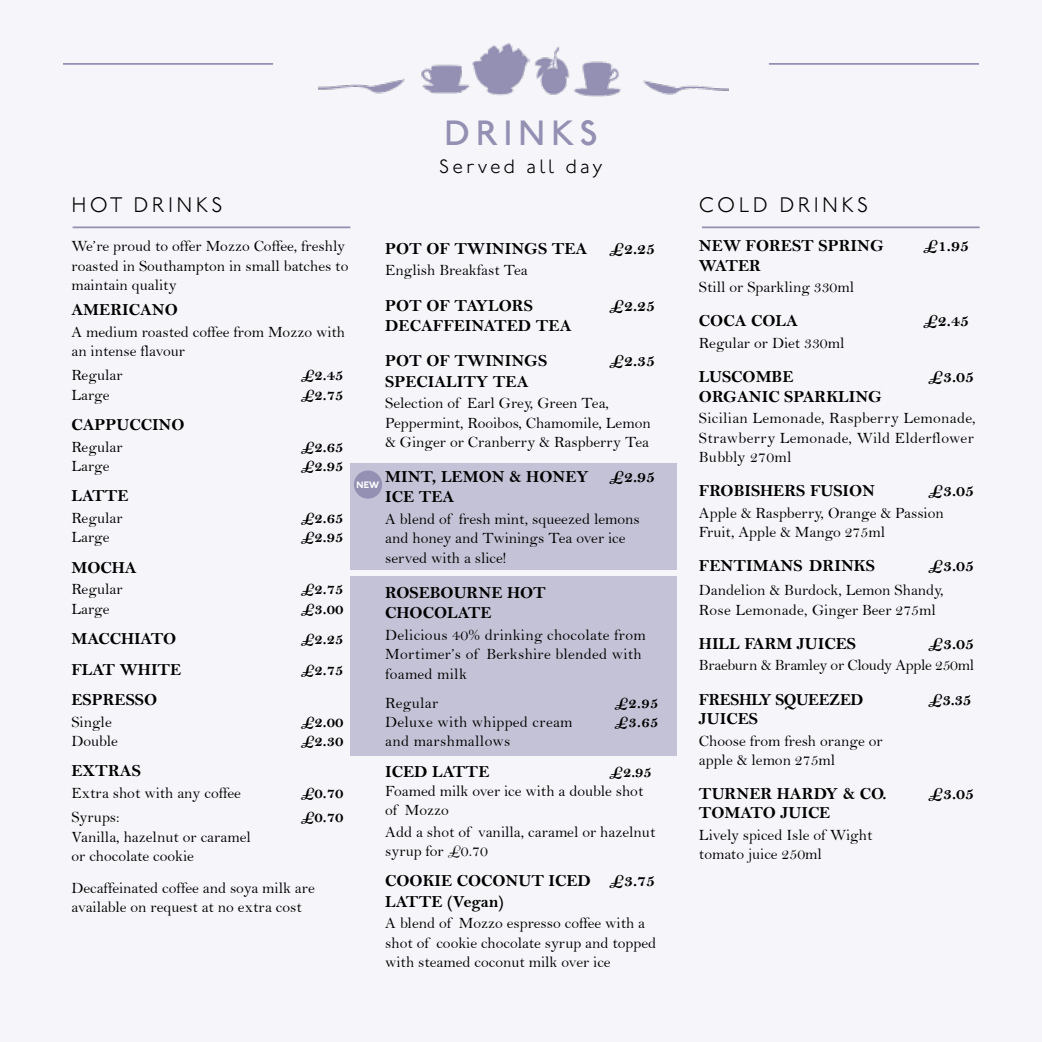
<style>
.page{position:relative;width:1042px;height:1042px;background:#f6f5f9}
.page>*{position:absolute;margin:0;border:0;box-sizing:border-box;transform-origin:0 0}
.t1{font:500 35px "P22 Underground";letter-spacing:.16em;color:#9390b3}
.t2{font:300 21px "P22 Underground";letter-spacing:.16em;color:#000}
.t3{font:300 19.25px "P22 Underground";letter-spacing:.16em;color:#000}
.t4{font:16.97px/20.3px "Bell MT Bold";color:#000}
.t5{font:16.97px "Bell MT Bold";letter-spacing:-.02em;color:#000}
.t6{font:15.75px/19.2px "Bell";color:#000}
.t7{font:15.75px/19.2px "Bell";letter-spacing:.02em;color:#000}
.t8{font:15.75px "Bell MT Bold";color:#000}
.t9{font:15.75px "Bell";letter-spacing:-.02em;color:#000}
.t10{font:800 9.28px "P22 Underground";color:#fff}
</style>
<div class="page">
<div style="left:350px;top:463px;width:327px;height:106px;background:#c4c2d6"></div>
<div style="left:354px;top:470px;width:28px;height:29px;background:#9390b3;border-radius:50%"></div>
<hr style="left:63px;top:63px;width:210px;height:2px;background:#9390b3">
<hr style="left:769px;top:63px;width:210px;height:2px;background:#9390b3">
<div style="left:350px;top:575px;width:327px;height:180px;background:#c4c2d6"></div>
<hr style="left:702px;top:226px;width:277px;height:2px;background:#9390b3">
<hr style="left:73px;top:226px;width:277px;height:2px;background:#9390b3">
<img style="left:573px;top:61px;width:48px;height:36px">
<img style="left:421px;top:64px;width:49px;height:30px">
<img style="left:643px;top:80px;width:85px;height:15px">
<img style="left:319px;top:78px;width:86px;height:16px">
<img style="left:472px;top:43px;width:57px;height:53px">
<img style="left:534px;top:46px;width:36px;height:49px">
<h2 class="t2" style="left:71px;top:193px;width:153px">HOT DRINKS</h2>
<p class="t6" style="left:71px;top:237px;width:278px">We’re proud to offer Mozzo Coffee, freshly roasted in Southampton in small batches to maintain quality</p>
<p class="t4" style="left:71px;top:299px;width:108px">AMERICANO</p>
<p class="t6" style="left:71px;top:322px;width:275px">A medium roasted coffee from Mozzo with an intense flavour</p>
<p class="t6" style="left:71px;top:366px;width:53px">Regular</p>
<p class="t8" style="left:301px;top:366px;width:44px">£2.45</p>
<p class="t6" style="left:71px;top:385px;width:40px">Large</p>
<p class="t8" style="left:301px;top:385px;width:44px">£2.75</p>
<p class="t4" style="left:71px;top:414px;width:115px">CAPPUCCINO</p>
<p class="t6" style="left:71px;top:437px;width:53px">Regular</p>
<p class="t8" style="left:301px;top:437px;width:44px">£2.65</p>
<p class="t6" style="left:71px;top:456px;width:40px">Large</p>
<p class="t8" style="left:301px;top:456px;width:44px">£2.95</p>
<p class="t4" style="left:71px;top:485px;width:59px">LATTE</p>
<p class="t6" style="left:71px;top:508px;width:53px">Regular</p>
<p class="t8" style="left:301px;top:508px;width:44px">£2.65</p>
<p class="t6" style="left:71px;top:527px;width:40px">Large</p>
<p class="t8" style="left:301px;top:528px;width:44px">£2.95</p>
<p class="t4" style="left:71px;top:557px;width:67px">MOCHA</p>
<p class="t6" style="left:71px;top:579px;width:53px">Regular</p>
<p class="t8" style="left:301px;top:580px;width:44px">£2.75</p>
<p class="t6" style="left:71px;top:599px;width:40px">Large</p>
<p class="t8" style="left:301px;top:599px;width:44px">£3.00</p>
<p class="t4" style="left:71px;top:628px;width:106px">MACCHIATO</p>
<p class="t8" style="left:301px;top:629px;width:44px">£2.25</p>
<p class="t4" style="left:71px;top:659px;width:111px">FLAT WHITE</p>
<p class="t8" style="left:301px;top:660px;width:44px">£2.75</p>
<p class="t4" style="left:71px;top:689px;width:87px">ESPRESSO</p>
<p class="t6" style="left:71px;top:712px;width:42px">Single</p>
<p class="t8" style="left:301px;top:712px;width:44px">£2.00</p>
<p class="t6" style="left:71px;top:731px;width:48px">Double</p>
<p class="t8" style="left:301px;top:731px;width:44px">£2.30</p>
<p class="t4" style="left:71px;top:761px;width:71px">EXTRAS</p>
<p class="t6" style="left:71px;top:783px;width:171px">Extra shot with any coffee</p>
<p class="t8" style="left:301px;top:783px;width:44px">£0.70</p>
<p class="t6" style="left:71px;top:807px;width:50px">Syrups:</p>
<p class="t8" style="left:301px;top:808px;width:44px">£0.70</p>
<p class="t6" style="left:71px;top:827px;width:181px">Vanilla, hazelnut or caramel or chocolate cookie</p>
<p class="t6" style="left:71px;top:878px;width:245px">Decaffeinated coffee and soya milk are available on request at no extra cost</p>
<h1 class="t1" style="left:444px;top:114px;width:155px">DRINKS</h1>
<p class="t3" style="left:439px;top:156px;width:165px">Served all day</p>
<p class="t4" style="left:385px;top:238px;width:204px">POT OF TWININGS TEA</p>
<p class="t4" style="left:609px;top:238px;width:47px">£2.25</p>
<p class="t6" style="left:385px;top:260px;width:144px">English Breakfast Tea</p>
<p class="t4" style="left:385px;top:295px;width:149px">POT OF TAYLORS</p>
<p class="t4" style="left:609px;top:295px;width:47px">£2.25</p>
<p class="t4" style="left:385px;top:308px;width:188px;line-height:35.2px">DECAFFEINATED TEA<br>POT OF TWININGS</p>
<p class="t4" style="left:609px;top:350px;width:47px">£2.35</p>
<p class="t4" style="left:385px;top:371px;width:145px">SPECIALITY TEA</p>
<p class="t6" style="left:385px;top:393px;width:267px">Selection of Earl Grey, Green Tea,<br>Peppermint, Rooibos, Chamomile, Lemon &amp; Ginger or Cranberry &amp; Raspberry Tea</p>
<p class="t4" style="left:385px;top:466px;width:271px">MINT, LEMON &amp; HONEY £2.95<br>ICE TEA</p>
<p class="t6" style="left:385px;top:509px;width:256px">A blend of fresh mint, squeezed lemons and honey and Twinings Tea over ice served with a slice!</p>
<p class="t4" style="left:385px;top:582px;width:162px">ROSEBOURNE HOT<br>CHOCOLATE</p>
<p class="t7" style="left:385px;top:625px;width:262px">Delicious 40% drinking chocolate from<br>Mortimer’s of Berkshire blended with foamed milk</p>
<p class="t7" style="left:385px;top:693px;width:55px">Regular</p>
<p class="t8" style="left:614px;top:693px;width:45px">£2.95</p>
<p class="t7" style="left:385px;top:712px;width:189px">Deluxe with whipped cream</p>
<p class="t8" style="left:614px;top:712px;width:45px">£3.65</p>
<p class="t7" style="left:385px;top:731px;width:127px">and marshmallows</p>
<p class="t4" style="left:385px;top:761px;width:106px">ICED LATTE</p>
<p class="t8" style="left:609px;top:762px;width:44px">£2.95</p>
<p class="t6" style="left:385px;top:781px;width:260px">Foamed milk over ice with a double shot of Mozzo</p>
<p class="t6" style="left:385px;top:822px;width:272px">Add a shot of vanilla, caramel or hazelnut syrup for £0.70</p>
<p class="t4" style="left:385px;top:870px;width:271px">COOKIE COCONUT ICED £3.75<br>LATTE (Vegan)</p>
<p class="t6" style="left:385px;top:914px;width:272px">A blend of Mozzo espresso coffee with a shot of cookie chocolate syrup and topped with steamed coconut milk over ice</p>
<p class="t10" style="left:356px;top:479px;width:24px">NEW</p>
<h2 class="t2" style="left:699px;top:193px;width:171px">COLD DRINKS</h2>
<p class="t4" style="left:699px;top:236px;width:186px">NEW FOREST SPRING</p>
<p class="t4" style="left:923px;top:236px;width:47px">£1.95</p>
<p class="t4" style="left:699px;top:255px;width:64px">WATER</p>
<p class="t6" style="left:699px;top:278px;width:157px">Still or Sparkling 330ml</p>
<p class="t4" style="left:699px;top:311px;width:100px">COCA COLA</p>
<p class="t4" style="left:923px;top:311px;width:47px">£2.45</p>
<p class="t6" style="left:699px;top:333px;width:147px">Regular or Diet 330ml</p>
<p class="t4" style="left:699px;top:367px;width:96px">LUSCOMBE</p>
<p class="t4" style="left:928px;top:367px;width:47px">£3.05</p>
<p class="t4" style="left:699px;top:386px;width:185px">ORGANIC SPARKLING</p>
<p class="t6" style="left:699px;top:409px;width:278px;text-align:justify">Sicilian Lemonade, Raspberry Lemonade, Strawberry Lemonade, Wild Elderflower Bubbly 270ml</p>
<p class="t4" style="left:699px;top:480px;width:178px">FROBISHERS FUSION</p>
<p class="t4" style="left:928px;top:480px;width:47px">£3.05</p>
<p class="t6" style="left:699px;top:503px;width:246px">Apple &amp; Raspberry, Orange &amp; Passion<br>Fruit, Apple &amp; Mango 275ml</p>
<p class="t4" style="left:699px;top:555px;width:177px">FENTIMANS DRINKS</p>
<p class="t4" style="left:928px;top:555px;width:47px">£3.05</p>
<p class="t6" style="left:699px;top:580px;width:246px">Dandelion &amp; Burdock, Lemon Shandy,<br>Rose Lemonade, Ginger Beer 275ml</p>
<p class="t4" style="left:699px;top:633px;width:158px">HILL FARM JUICES</p>
<p class="t4" style="left:928px;top:633px;width:47px">£3.05</p>
<p class="t9" style="left:699px;top:656px;width:277px">Braeburn &amp; Bramley or Cloudy Apple 250ml</p>
<p class="t5" style="left:699px;top:689px;width:166px">FRESHLY SQUEEZED</p>
<p class="t4" style="left:928px;top:689px;width:45px">£3.35</p>
<p class="t4" style="left:699px;top:708px;width:61px">JUICES</p>
<p class="t6" style="left:699px;top:731px;width:185px">Choose from fresh orange or apple &amp; lemon 275ml</p>
<p class="t4" style="left:699px;top:783px;width:189px">TURNER HARDY &amp; CO.</p>
<p class="t4" style="left:928px;top:783px;width:47px">£3.05</p>
<p class="t4" style="left:699px;top:802px;width:133px">TOMATO JUICE</p>
<p class="t6" style="left:699px;top:825px;width:175px">Lively spiced Isle of Wight tomato juice 250ml</p>
</div>
